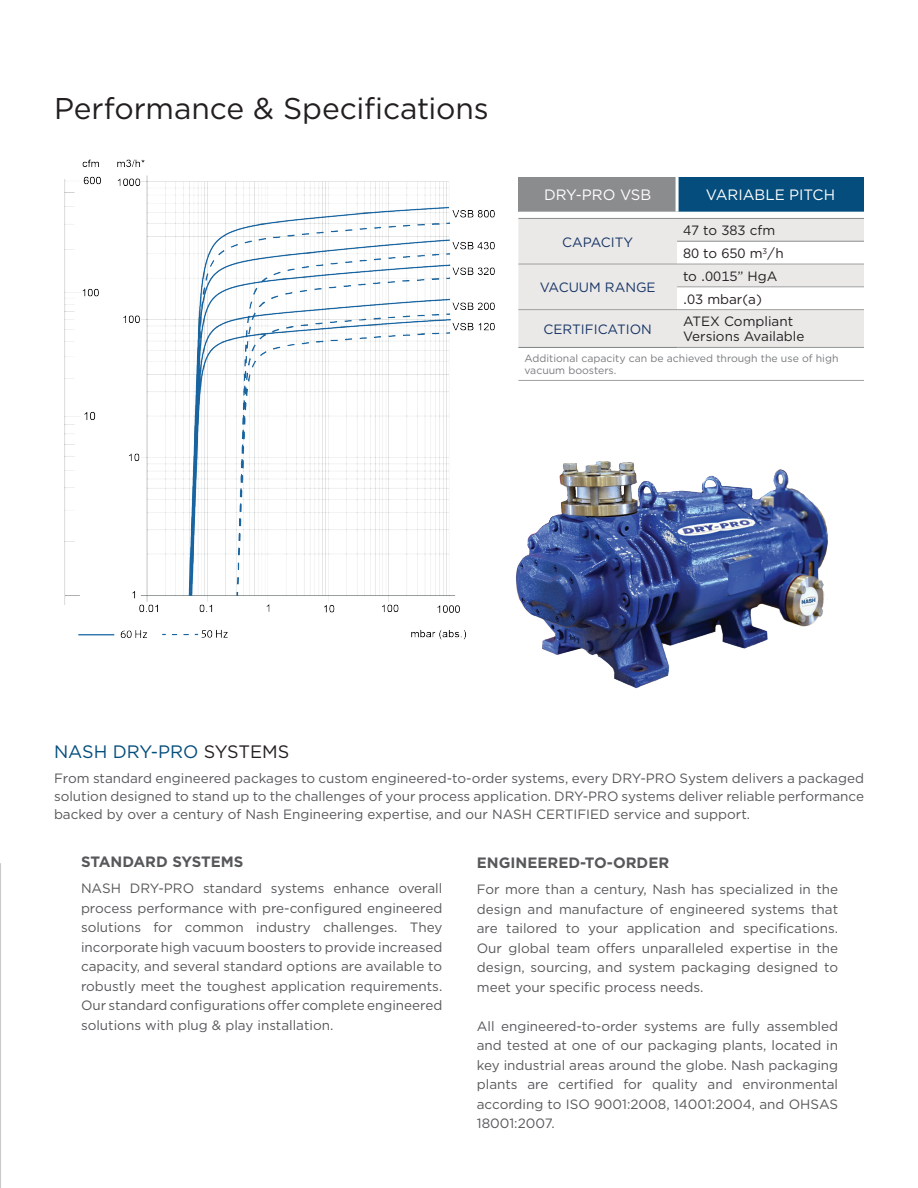
<style>
.page{position:relative;width:918px;height:1188px;background:#fff}
.page>*{position:absolute;margin:0;border:0;box-sizing:border-box;transform-origin:0 0}
.t1{font:30px "Gotham";letter-spacing:-.005em;color:#231f20}
.t2{font:18px "Gotham";color:#044d7c}
.t3{font:700 15px "Gotham";color:#57585a}
.t4{font:15px "Gotham";color:#fff}
.t5{font:13.5px/19.5px "Gotham";color:#57585a;text-align:justify}
.t6{font:13.5px/22.8px "Gotham";color:#231f20}
.t7{font:13.5px "Gotham";color:#193667}
.t8{font:10.5px/12.6px "Gotham";color:#787a7d}
.s1{color:#231f20}
</style>
<div class="page">
<svg style="left:0;top:863px;width:1px;height:325px"></svg>
<img style="left:516px;top:461px;width:312px;height:228px">
<img style="left:64px;top:159px;width:431px;height:481px">
<div style="left:518px;top:177px;width:159px;height:35px;background:#8b8c8d"></div>
<div style="left:677px;top:177px;width:187px;height:35px;background:#044d7c"></div>
<div style="left:518px;top:219px;width:346px;height:22px;background:#eae9e8"></div>
<svg style="left:518px;top:241px;width:346px;height:106px;fill:#eae9e8"></svg>
<hr style="left:518px;top:264px;width:159px;height:1px;background:#a1a0a0">
<hr style="left:518px;top:309px;width:159px;height:1px;background:#a1a0a0">
<hr style="left:518px;top:218px;width:159px;height:1px;background:#8b8c8d">
<hr style="left:677px;top:218px;width:187px;height:1px;background:#8b8c8d">
<hr style="left:677px;top:286px;width:187px;height:1px;background:#a1a0a0">
<hr style="left:677px;top:309px;width:187px;height:1px;background:#a1a0a0">
<hr style="left:677px;top:241px;width:187px;height:1px;background:#8b8c8d">
<hr style="left:677px;top:264px;width:187px;height:1px;background:#a1a0a0">
<hr style="left:518px;top:380px;width:159px;height:1px;background:#a1a0a0">
<hr style="left:677px;top:380px;width:187px;height:1px;background:#a1a0a0">
<hr style="left:518px;top:347px;width:159px;height:1px;background:#7b8080">
<hr style="left:677px;top:347px;width:187px;height:1px;background:#939797">
<hr style="left:676px;top:177px;width:3px;height:35px;background:#fff">
<h1 class="t1" style="left:54px;top:89px;width:436px">Performance &amp; Specifications</h1>
<p class="t4" style="left:544px;top:185px;width:109px">DRY-PRO VSB</p>
<p class="t4" style="left:706px;top:185px;width:131px">VARIABLE PITCH</p>
<p class="t7" style="left:562px;top:233px;width:73px">CAPACITY</p>
<p class="t6" style="left:683px;top:219px;width:102px">47 to 383 cfm<br>80 to 650 m<sup>3</sup>/h</p>
<p class="t7" style="left:540px;top:279px;width:117px">VACUUM RANGE</p>
<p class="t6" style="left:683px;top:264px;width:96px">to .0015” HgA .03 mbar(a)</p>
<p class="t7" style="left:544px;top:321px;width:110px">CERTIFICATION</p>
<p class="t6" style="left:683px;top:314px;width:123px;line-height:15px">ATEX Compliant<br>Versions Available</p>
<p class="t8" style="left:524px;top:352px;width:316px">Additional capacity can be achieved through the use of high vacuum boosters.</p>
<h2 class="t2" style="left:54px;top:740px;width:237px">NASH DRY-PRO <span class="s1">SYSTEMS</span></h2>
<p class="t5" style="left:54px;top:769px;width:812px;line-height:18px">From standard engineered packages to custom engineered-to-order systems, every DRY-PRO System delivers a packaged solution designed to stand up to the challenges of your process application. DRY-PRO systems deliver reliable performance backed by over a century of Nash Engineering expertise, and our NASH CERTIFIED service and support.</p>
<p class="t3" style="left:81px;top:852px;width:164px">STANDARD SYSTEMS</p>
<p class="t5" style="left:81px;top:879px;width:363px">NASH DRY-PRO standard systems enhance overall process performance with pre-configured engineered solutions for common industry challenges. They incorporate high vacuum boosters to provide increased capacity, and several standard options are available to robustly meet the toughest application requirements.<br>Our standard configurations offer complete engineered solutions with plug &amp; play installation.</p>
<p class="t3" style="left:477px;top:853px;width:194px">ENGINEERED-TO-ORDER</p>
<p class="t5" style="left:477px;top:879px;width:363px">For more than a century, Nash has specialized in the design and manufacture of engineered systems that are tailored to your application and specifications.<br>Our global team offers unparalleled expertise in the design, sourcing, and system packaging designed to meet your specific process needs.</p>
<p class="t5" style="left:477px;top:1016px;width:363px">All engineered-to-order systems are fully assembled and tested at one of our packaging plants, located in key industrial areas around the globe. Nash packaging plants are certified for quality and environmental according to ISO 9001:2008, 14001:2004, and OHSAS 18001:2007.</p>
</div>
